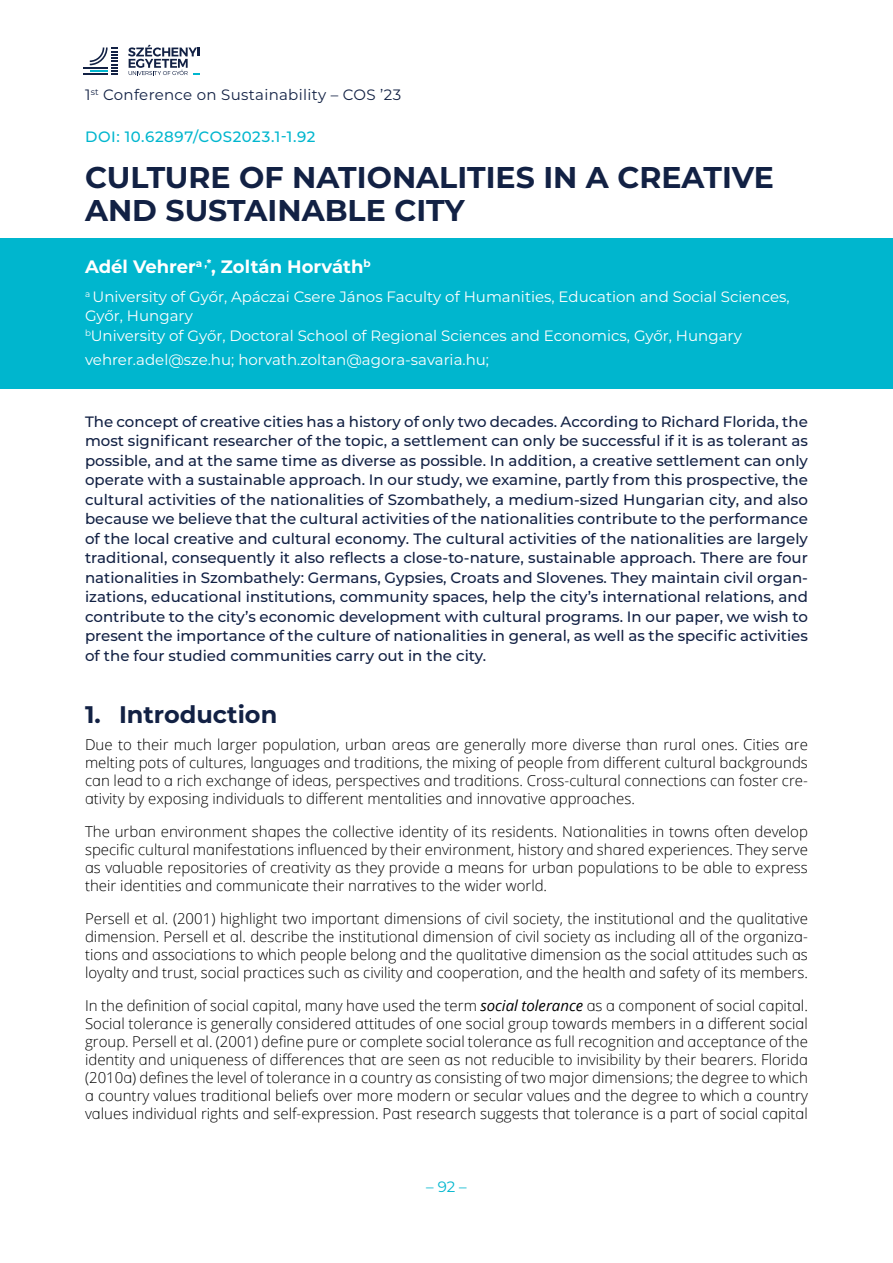
<style>
.page{position:relative;width:893px;height:1263px;background:#fff}
.page>*{position:absolute;margin:0;border:0;box-sizing:border-box;transform-origin:0 0}
.t1{font:700 30px/33px "Montserrat";color:#122144}
.t2{font:700 24px "Montserrat";color:#122144}
.t3{font:700 18px "Montserrat";color:#fff}
.t4{font:15px/18px "Open Sans Light HUN";color:#000;text-align:justify}
.t5{font:500 15px/19.5px "Montserrat";color:#122144;text-align:justify}
.t6{font:15px/19.5px "Montserrat";color:#fff}
.t7{font:15px "Montserrat";letter-spacing:.02em;color:#122144}
.t8{font:500 15px "Montserrat";letter-spacing:.035em;color:#00b6ce}
.t9{font:15px "Montserrat";color:#00b6ce}
.s1{font-family:"Open Sans";font-style:italic}
</style>
<div class="page">
<hr style="left:83px;top:73px;width:25px;height:2px;background:#122144">
<hr style="left:83px;top:67px;width:25px;height:2px;background:#122144">
<svg style="left:90px;top:48px;width:27px;height:27px"></svg>
<svg style="left:128px;top:45px;width:72px;height:30px"></svg>
<div style="left:0;top:239px;width:893px;height:150px;background:#00b6ce"></div>
<p class="t7" style="left:85px;top:85px;width:318px">1<sup>st</sup> Conference on Sustainability – COS ’23</p>
<p class="t8" style="left:85px;top:126px;width:232px">DOI: 10.62897/COS2023.1-1.92</p>
<h1 class="t1" style="left:85px;top:159px;width:690px">CULTURE OF NATIONALITIES IN A CREATIVE<br>AND SUSTAINABLE CITY</h1>
<p class="t3" style="left:85px;top:254px;width:287px">Adél Vehrer<sup>a</sup> <sup>,*</sup>, Zoltán Horváth<sup>b</sup></p>
<p class="t6" style="left:85px;top:286px;width:706px"><sup>a</sup> University of Győr, Apáczai Csere János Faculty of Humanities, Education and Social Sciences,<br>Győr, Hungary<br><sup>b</sup>University of Győr, Doctoral School of Regional Sciences and Economics, Győr, Hungary</p>
<p class="t6" style="left:85px;top:349px;width:406px">vehrer.adel@sze.hu; horvath.zoltan@agora-savaria.hu;</p>
<p class="t5" style="left:85px;top:411px;width:724px">The concept of creative cities has a history of only two decades. According to Richard Florida, the most significant researcher of the topic, a settlement can only be successful if it is as tolerant as possible, and at the same time as diverse as possible. In addition, a creative settlement can only operate with a sustainable approach. In our study, we examine, partly from this prospective, the cultural activities of the nationalities of Szombathely, a medium-sized Hungarian city, and also because we believe that the cultural activities of the nationalities contribute to the performance of the local creative and cultural economy. The cultural activities of the nationalities are largely traditional, consequently it also reflects a close-to-nature, sustainable approach. There are four nationalities in Szombathely: Germans, Gypsies, Croats and Slovenes. They maintain civil organ&shy;izations, educational institutions, community spaces, help the city’s international relations, and contribute to the city’s economic development with cultural programs. In our paper, we wish to present the importance of the culture of nationalities in general, as well as the specific activities of the four studied communities carry out in the city.</p>
<h2 class="t2" style="left:85px;top:697px;width:194px">1. Introduction</h2>
<p class="t4" style="left:85px;top:735px;width:724px">Due to their much larger population, urban areas are generally more diverse than rural ones. Cities are melting pots of cultures, languages and traditions, the mixing of people from different cultural backgrounds can lead to a rich exchange of ideas, perspectives and traditions. Cross-cultural connections can foster cre&shy;ativity by exposing individuals to different mentalities and innovative approaches.</p>
<p class="t4" style="left:85px;top:822px;width:724px">The urban environment shapes the collective identity of its residents. Nationalities in towns often develop specific cultural manifestations influenced by their environment, history and shared experiences. They serve as valuable repositories of creativity as they provide a means for urban populations to be able to express their identities and communicate their narratives to the wider world.</p>
<p class="t4" style="left:85px;top:909px;width:724px">Persell et al. (2001) highlight two important dimensions of civil society, the institutional and the qualitative dimension. Persell et al. describe the institutional dimension of civil society as including all of the organiza&shy;tions and associations to which people belong and the qualitative dimension as the social attitudes such as loyalty and trust, social practices such as civility and cooperation, and the health and safety of its members.</p>
<p class="t4" style="left:85px;top:996px;width:724px">In the definition of social capital, many have used the term <span class="s1">social tolerance</span> as a component of social capital.<br>Social tolerance is generally considered attitudes of one social group towards members in a different social group. Persell et al. (2001) define pure or complete social tolerance as full recognition and acceptance of the identity and uniqueness of differences that are seen as not reducible to invisibility by their bearers. Florida (2010a) defines the level of tolerance in a country as consisting of two major dimensions; the degree to which a country values traditional beliefs over more modern or secular values and the degree to which a country values individual rights and self-expression. Past research suggests that tolerance is a part of social capital</p>
<p class="t9" style="left:426px;top:1177px;width:42px">– 92 –</p>
</div>
